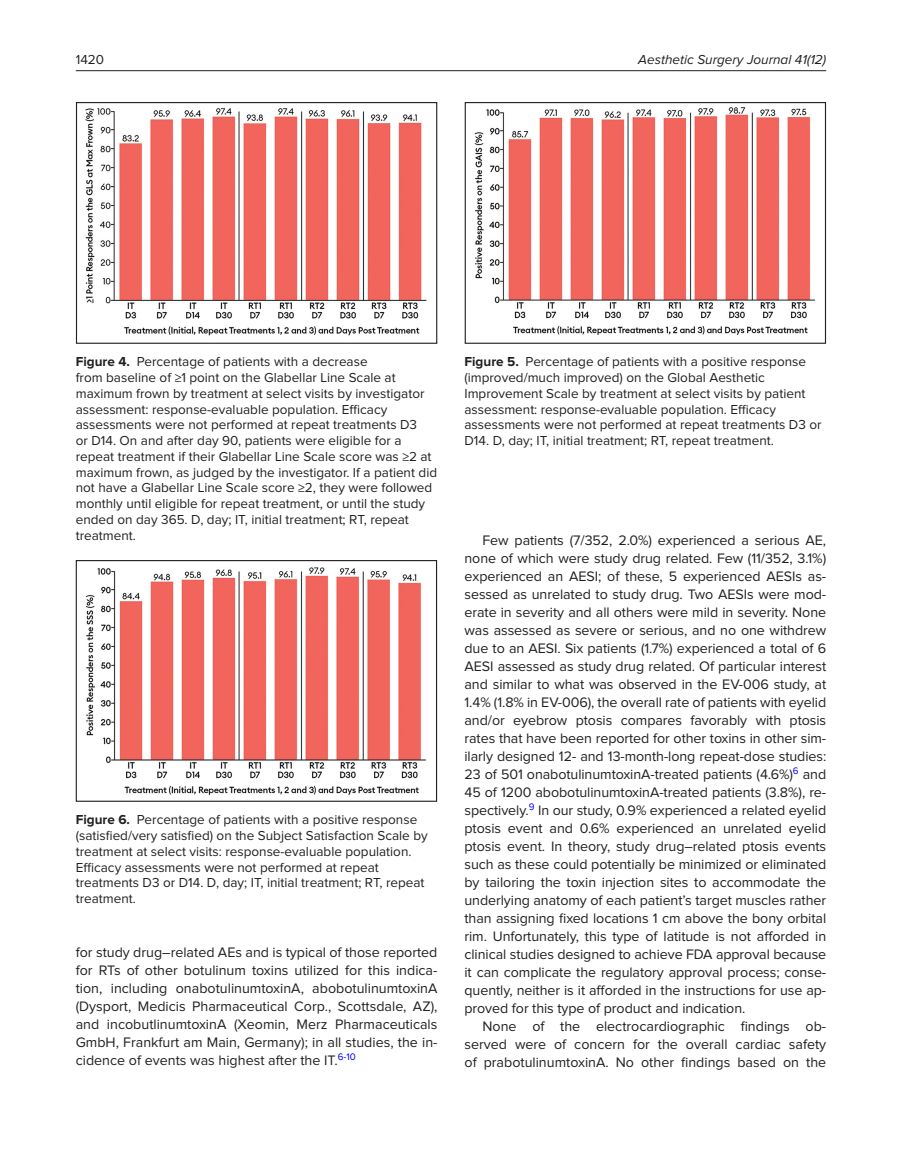
<style>
.page{position:relative;width:902px;height:1174px;background:#fff}
.page>*{position:absolute;margin:0;border:0;box-sizing:border-box;transform-origin:0 0}
.t1{font:14.25px/18px "Proxima Nova";color:#231f20;text-align:justify}
.t2{font:13.5px/15.8px "Proxima Nova";color:#231f20}
.t3{font:italic 13.5px "Proxima Nova";color:#231f20}
.s1{font-weight:700}
</style>
<div class="page">
<img style="left:474px;top:107px;width:342px;height:228px">
<div style="left:464px;top:102px;width:362px;height:242px;border:1px solid #231f20"></div>
<img style="left:85px;top:567px;width:341px;height:228px">
<div style="left:76px;top:560px;width:361px;height:242px;border:1px solid #231f20"></div>
<img style="left:85px;top:108px;width:342px;height:228px">
<div style="left:76px;top:102px;width:361px;height:242px;border:1px solid #231f20"></div>
<hr style="left:76px;top:70px;width:750px;height:1px;background:#231f20">
<p class="t2" style="left:76px;top:52px;width:30px">1420</p>
<p class="t3" style="left:638px;top:54px;width:189px">Aesthetic Surgery Journal 41(12)</p>
<p class="t2" style="left:76px;top:354px;width:363px"><span class="s1">Figure 4.</span> Percentage of patients with a decrease<br>from baseline of ≥1 point on the Glabellar Line Scale at maximum frown by treatment at select visits by investigator assessment: response-evaluable population. Efficacy assessments were not performed at repeat treatments D3<br>or D14. On and after day 90, patients were eligible for a repeat treatment if their Glabellar Line Scale score was ≥2 at maximum frown, as judged by the investigator. If a patient did not have a Glabellar Line Scale score ≥2, they were followed monthly until eligible for repeat treatment, or until the study ended on day 365. D, day; IT, initial treatment; RT, repeat treatment.</p>
<p class="t2" style="left:76px;top:812px;width:353px"><span class="s1">Figure 6.</span> Percentage of patients with a positive response (satisfied/very satisfied) on the Subject Satisfaction Scale by treatment at select visits: response-evaluable population.<br>Efficacy assessments were not performed at repeat treatments D3 or D14. D, day; IT, initial treatment; RT, repeat treatment.</p>
<p class="t1" style="left:76px;top:943px;width:363px">for study drug–related AEs and is typical of those reported for RTs of other botulinum toxins utilized for this indica&shy;tion, including onabotulinumtoxinA, abobotulinumtoxinA (Dysport, Medicis Pharmaceutical Corp., Scottsdale, AZ), and incobutlinumtoxinA (Xeomin, Merz Pharmaceuticals GmbH, Frankfurt am Main, Germany); in all studies, the in&shy;cidence of events was highest after the IT.<sup>6-10</sup></p>
<p class="t2" style="left:464px;top:354px;width:358px"><span class="s1">Figure 5.</span> Percentage of patients with a positive response (improved/much improved) on the Global Aesthetic Improvement Scale by treatment at select visits by patient assessment: response-evaluable population. Efficacy assessments were not performed at repeat treatments D3 or D14. D, day; IT, initial treatment; RT, repeat treatment.</p>
<p class="t1" style="left:464px;top:531px;width:363px;text-indent:18px">Few patients (7/352, 2.0%) experienced a serious AE, none of which were study drug related. Few (11/352, 3.1%) experienced an AESI; of these, 5 experienced AESIs as&shy;sessed as unrelated to study drug. Two AESIs were mod&shy;erate in severity and all others were mild in severity. None was assessed as severe or serious, and no one withdrew due to an AESI. Six patients (1.7%) experienced a total of 6<br>AESI assessed as study drug related. Of particular interest and similar to what was observed in the EV-006 study, at 1.4% (1.8% in EV-006), the overall rate of patients with eyelid and/or eyebrow ptosis compares favorably with ptosis rates that have been reported for other toxins in other sim&shy;ilarly designed 12- and 13-month-long repeat-dose studies:<br>23 of 501 onabotulinumtoxinA-treated patients (4.6%)<sup>6</sup> and 45 of 1200 abobotulinumtoxinA-treated patients (3.8%), re&shy;spectively.<sup>9</sup> In our study, 0.9% experienced a related eyelid ptosis event and 0.6% experienced an unrelated eyelid ptosis event. In theory, study drug–related ptosis events such as these could potentially be minimized or eliminated by tailoring the toxin injection sites to accommodate the underlying anatomy of each patient’s target muscles rather than assigning fixed locations 1 cm above the bony orbital rim. Unfortunately, this type of latitude is not afforded in clinical studies designed to achieve FDA approval because it can complicate the regulatory approval process; conse&shy;quently, neither is it afforded in the instructions for use ap&shy;proved for this type of product and indication.</p>
<p class="t1" style="left:464px;top:1017px;width:363px;text-indent:18px">None of the electrocardiographic findings ob&shy;served were of concern for the overall cardiac safety of prabotulinumtoxinA. No other findings based on the</p>
</div>
